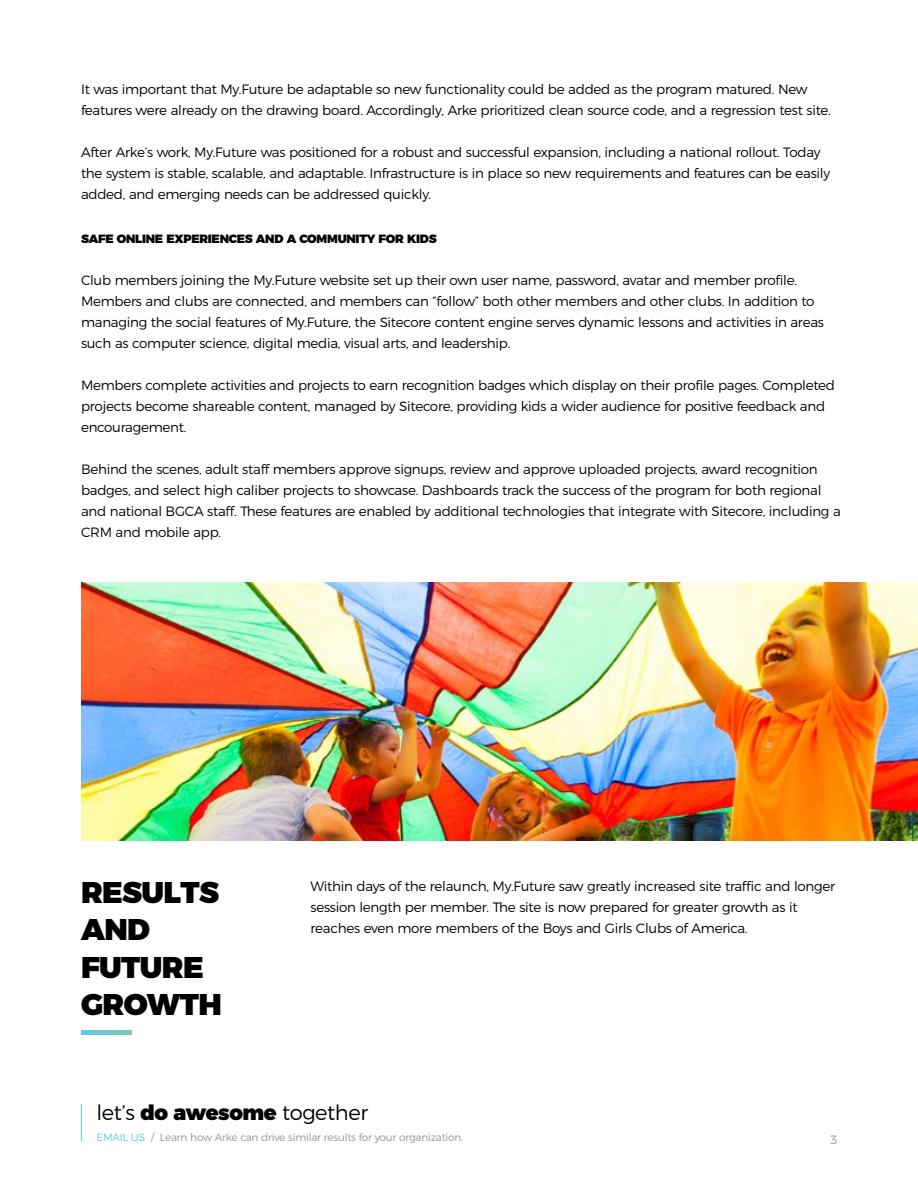
<style>
.page{position:relative;width:918px;height:1188px;background:#fff}
.page>*{position:absolute;margin:0;border:0;box-sizing:border-box;transform-origin:0 0}
.t1{font:900 30px/37.5px "Montserrat";letter-spacing:-.02em;color:#000}
.t2{font:300 21px "Montserrat";letter-spacing:-.02em;color:#000}
.t3{font:300 13.5px/21px "Montserrat";letter-spacing:-.02em;color:#000}
.t4{font:900 12px "Montserrat";letter-spacing:-.02em;color:#000}
.t5{font:300 12px "Montserrat";color:#939598}
.t6{font:300 10.5px "Montserrat";letter-spacing:-.02em;color:#939598}
.s1{font-weight:900}
.s2{color:#5acaee}
</style>
<div class="page">
<hr style="left:81px;top:1104px;width:1px;height:37px;background:#5acaee">
<img style="left:81px;top:583px;width:837px;height:257px">
<svg style="left:81px;top:1030px;width:51px;height:5px"></svg>
<p class="t3" style="left:81px;top:79px;width:751px">It was important that My.Future be adaptable so new functionality could be added as the program matured. New features were already on the drawing board. Accordingly, Arke prioritized clean source code, and a regression test site.</p>
<p class="t3" style="left:81px;top:142px;width:751px">After Arke’s work, My.Future was positioned for a robust and successful expansion, including a national rollout. Today the system is stable, scalable, and adaptable. Infrastructure is in place so new requirements and features can be easily added, and emerging needs can be addressed quickly.</p>
<p class="t4" style="left:81px;top:231px;width:357px">SAFE ONLINE EXPERIENCES AND A COMMUNITY FOR KIDS</p>
<p class="t3" style="left:81px;top:270px;width:745px">Club members joining the My.Future website set up their own user name, password, avatar and member profile.<br>Members and clubs are connected, and members can “follow” both other members and other clubs. In addition to managing the social features of My.Future, the Sitecore content engine serves dynamic lessons and activities in areas such as computer science, digital media, visual arts, and leadership.</p>
<p class="t3" style="left:81px;top:375px;width:756px">Members complete activities and projects to earn recognition badges which display on their profile pages. Completed projects become shareable content, managed by Sitecore, providing kids a wider audience for positive feedback and encouragement.</p>
<p class="t3" style="left:81px;top:459px;width:761px">Behind the scenes, adult staff members approve signups, review and approve uploaded projects, award recognition badges, and select high caliber projects to showcase. Dashboards track the success of the program for both regional and national BGCA staff. These features are enabled by additional technologies that integrate with Sitecore, including a CRM and mobile app.</p>
<h1 class="t1" style="left:81px;top:874px;width:142px">RESULTS<br>AND<br>FUTURE<br>GROWTH</h1>
<p class="t3" style="left:310px;top:876px;width:526px">Within days of the relaunch, My.Future saw greatly increased site traffic and longer session length per member. The site is now prepared for greater growth as it reaches even more members of the Boys and Girls Clubs of America.</p>
<h2 class="t2" style="left:97px;top:1103px;width:273px">let’s <span class="s1">do awesome</span> together</h2>
<p class="t6" style="left:97px;top:1133px;width:368px"><span class="s2">EMAIL US</span> / Learn how Arke can drive similar results for your organization.</p>
<p class="t5" style="left:830px;top:1134px;width:9px">3</p>
</div>
